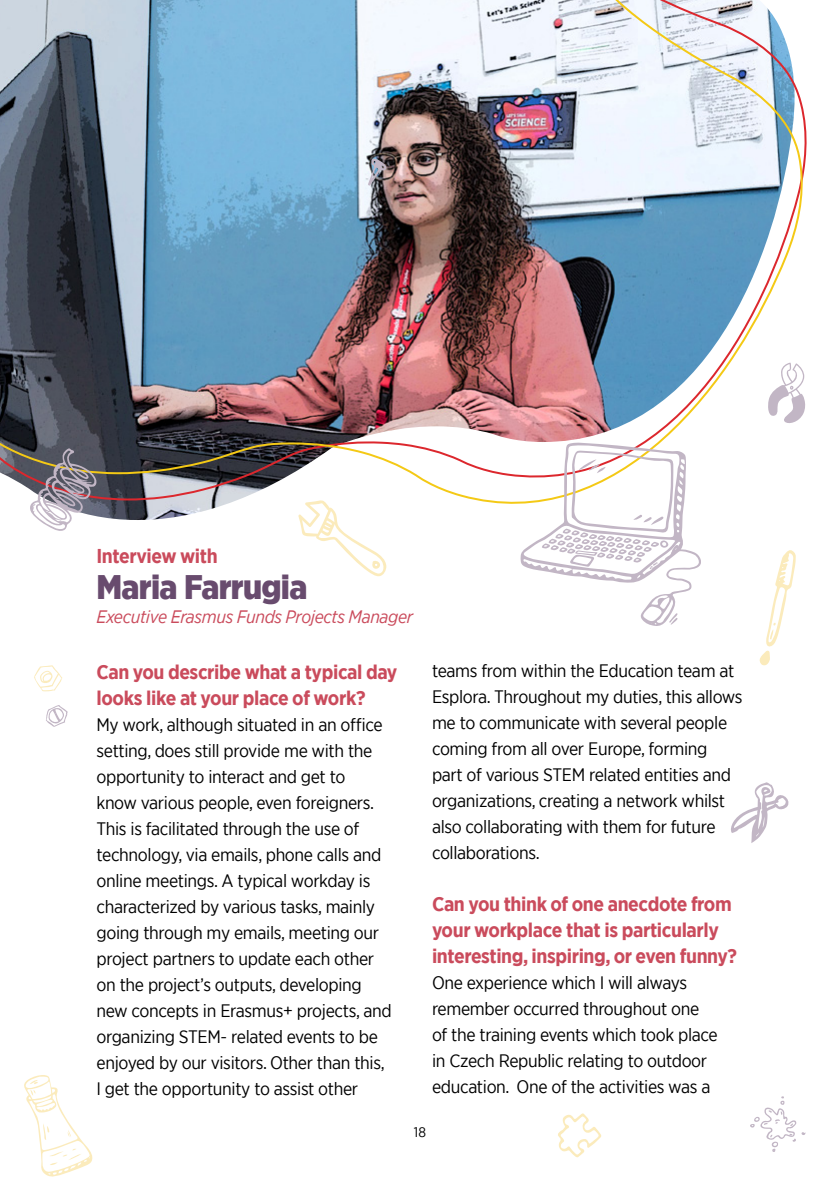
<style>
.page{position:relative;width:840px;height:1191px;background:#fff}
.page>*{position:absolute;margin:0;border:0;box-sizing:border-box;transform-origin:0 0}
.Sub_01{font:900 34px "Gotham Narrow";letter-spacing:-.02em;color:#684b6e}
.Body_Text{font:700 20px/26px "Gotham Narrow";letter-spacing:-.02em;color:#ca4b5c}
.Sub_01-2{font:700 20px/26px "Gotham Narrow";letter-spacing:-.02em;color:#ca4b5c}
.Body_Text-2{font:18px/26px "Gotham Narrow";letter-spacing:-.02em;color:#000}
.Sub_01-3{font:italic 18px "Gotham Narrow";letter-spacing:-.02em;color:#ca4b5c}
.t1{font:14px "Gotham Narrow";color:#000}
</style>
<div class="page">
<img style="left:0;top:0;width:803px;height:520px">
<svg style="left:28px;top:448px;width:69px;height:83px"></svg>
<svg style="left:367px;top:158px;width:19px;height:28px"></svg>
<svg style="left:24px;top:1075px;width:69px;height:102px"></svg>
<svg style="left:750px;top:1096px;width:55px;height:56px"></svg>
<svg style="left:34px;top:665px;width:28px;height:26px"></svg>
<svg style="left:46px;top:705px;width:22px;height:22px"></svg>
<svg style="left:731px;top:782px;width:58px;height:61px"></svg>
<svg style="left:759px;top:550px;width:36px;height:115px"></svg>
<svg style="left:298px;top:500px;width:88px;height:76px"></svg>
<svg style="left:766px;top:362px;width:40px;height:63px"></svg>
<svg style="left:558px;top:1113px;width:43px;height:44px"></svg>
<svg style="left:520px;top:442px;width:181px;height:184px"></svg>
<p class="Sub_01-2" style="left:96px;top:543px;width:123px">Interview with</p>
<p class="Sub_01" style="left:96px;top:564px;width:212px">Maria Farrugia</p>
<p class="Sub_01-3" style="left:96px;top:605px;width:318px">Executive Erasmus Funds Projects Manager</p>
<p class="Sub_01-2" style="left:96px;top:658px;width:302px">Can you describe what a typical day looks like at your place of work?</p>
<p class="Body_Text-2" style="left:96px;top:711px;width:297px">My work, although situated in an office setting, does still provide me with the opportunity to interact and get to<br>know various people, even foreigners.<br>This is facilitated through the use of technology, via emails, phone calls and online meetings. A typical workday is characterized by various tasks, mainly going through my emails, meeting our project partners to update each other on the project’s outputs, developing new concepts in Erasmus+ projects, and organizing STEM- related events to be enjoyed by our visitors. Other than this, I get the opportunity to assist other</p>
<p class="Body_Text-2" style="left:432px;top:657px;width:312px">teams from within the Education team at Esplora. Throughout my duties, this allows me to communicate with several people coming from all over Europe, forming part of various STEM related entities and organizations, creating a network whilst also collaborating with them for future collaborations.</p>
<p class="Body_Text" style="left:432px;top:891px;width:306px">Can you think of one anecdote from your workplace that is particularly interesting, inspiring, or even funny?</p>
<p class="Body_Text-2" style="left:432px;top:969px;width:287px">One experience which I will always remember occurred throughout one of the training events which took place in Czech Republic relating to outdoor education. One of the activities was a</p>
<p class="t1" style="left:414px;top:1123px;width:14px">18</p>
</div>
